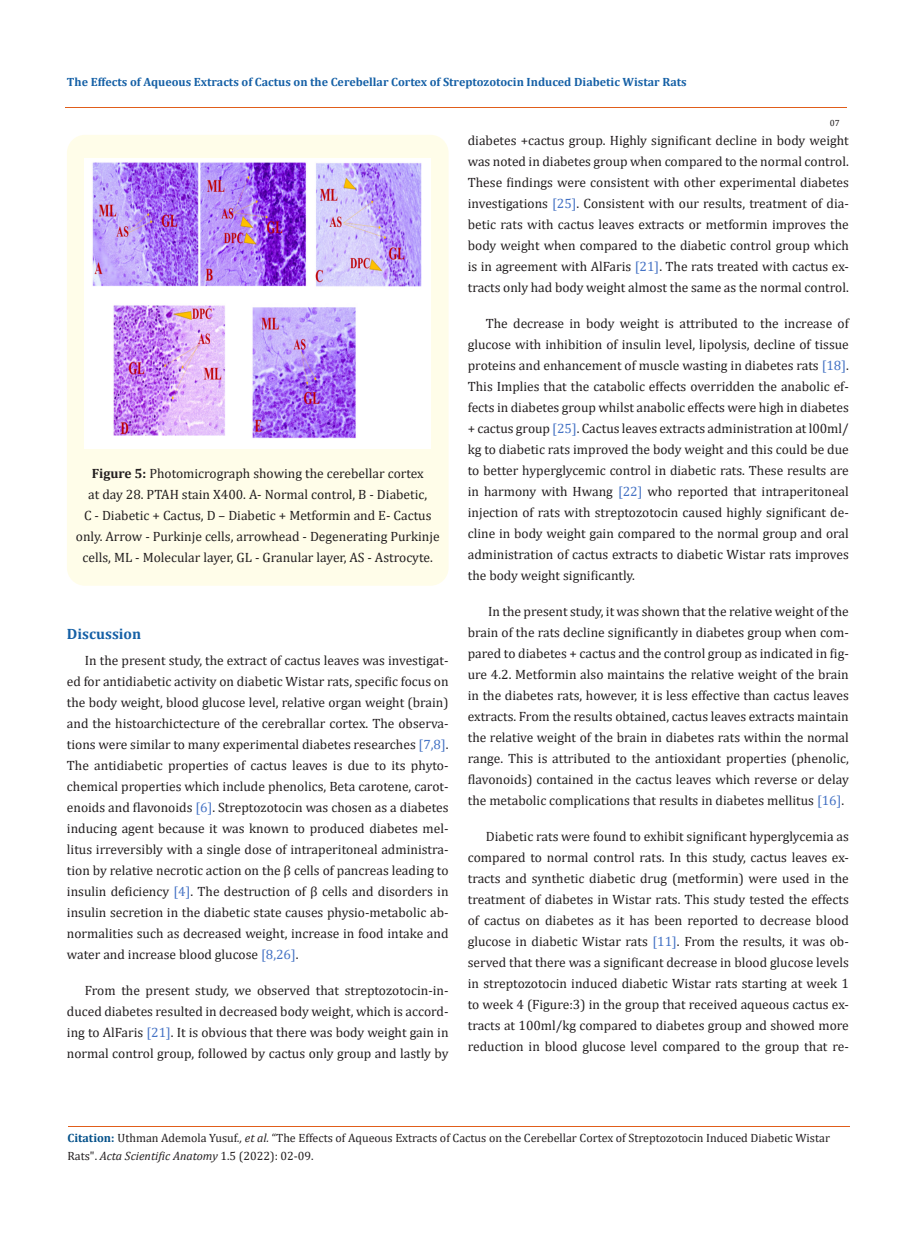
<style>
.page{position:relative;width:917px;height:1242px;background:#fff}
.page>*{position:absolute;margin:0;border:0;box-sizing:border-box;transform-origin:0 0}
.t1{font:700 15px "Cambria";color:#1560a6}
.t2{font:13.5px/21px "Cambria";color:#231f20;text-align:justify}
.t3{font:12px/18px "Cambria";color:#231f20}
.t4{font:700 12px "Cambria";color:#1560a6}
.t5{font:9px "Cambria";color:#231f20}
.s1{font-weight:700}
.s2{color:#4472c4}
.s3{font-weight:700;color:#035089}
.s4{font-style:italic}
</style>
<div class="page">
<hr style="left:65px;top:108px;width:782px;height:1px;background:#e05d1a">
<hr style="left:68px;top:1126px;width:781px;height:1px;background:#e05d1a">
<div style="left:67px;top:135px;width:381px;height:451px;background:#fffde9;border-radius:18px"></div>
<img style="left:85px;top:159px;width:346px;height:289px">
<p class="t4" style="left:67px;top:73px;width:621px">The Effects of Aqueous Extracts of Cactus on the Cerebellar Cortex of Streptozotocin Induced Diabetic Wistar Rats</p>
<p class="t5" style="left:829px;top:118px;width:11px">07</p>
<p class="t2" style="left:76px;top:463px;width:365px;text-align:center"><span class="s1">Figure 5:</span> Photomicrograph showing the cerebellar cortex<br>at day 28. PTAH stain X400. A- Normal control, B - Diabetic,<br>C - Diabetic + Cactus, D – Diabetic + Metformin and E- Cactus only. Arrow - Purkinje cells, arrowhead - Degenerating Purkinje cells, ML - Molecular layer, GL - Granular layer, AS - Astrocyte.</p>
<p class="t1" style="left:67px;top:624px;width:76px">Discussion</p>
<p class="t2" style="left:67px;top:650px;width:383px;text-indent:18px">In the present study, the extract of cactus leaves was investigat&shy;ed for antidiabetic activity on diabetic Wistar rats, specific focus on the body weight, blood glucose level, relative organ weight (brain) and the histoarchictecture of the cerebrallar cortex. The observa&shy;tions were similar to many experimental diabetes researches <span class="s2">[7,8]</span>.<br>The antidiabetic properties of cactus leaves is due to its phyto&shy;chemical properties which include phenolics, Beta carotene, carot&shy;enoids and flavonoids <span class="s2">[6]</span>. Streptozotocin was chosen as a diabetes inducing agent because it was known to produced diabetes mel&shy;litus irreversibly with a single dose of intraperitoneal administra&shy;tion by relative necrotic action on the β cells of pancreas leading to insulin deficiency <span class="s2">[4]</span>. The destruction of β cells and disorders in insulin secretion in the diabetic state causes physio-metabolic ab&shy;normalities such as decreased weight, increase in food intake and water and increase blood glucose <span class="s2">[8,26]</span>.</p>
<p class="t2" style="left:67px;top:980px;width:383px;text-indent:18px">From the present study, we observed that streptozotocin-in&shy;duced diabetes resulted in decreased body weight, which is accord&shy;ing to AlFaris <span class="s2">[21]</span>. It is obvious that there was body weight gain in normal control group, followed by cactus only group and lastly by</p>
<p class="t2" style="left:468px;top:130px;width:382px">diabetes +cactus group. Highly significant decline in body weight was noted in diabetes group when compared to the normal control.<br>These findings were consistent with other experimental diabetes investigations <span class="s2">[25]</span>. Consistent with our results, treatment of dia&shy;betic rats with cactus leaves extracts or metformin improves the body weight when compared to the diabetic control group which is in agreement with AlFaris <span class="s2">[21]</span>. The rats treated with cactus ex&shy;tracts only had body weight almost the same as the normal control.</p>
<p class="t2" style="left:468px;top:313px;width:382px;text-indent:18px">The decrease in body weight is attributed to the increase of glucose with inhibition of insulin level, lipolysis, decline of tissue proteins and enhancement of muscle wasting in diabetes rats <span class="s2">[18]</span>.<br>This Implies that the catabolic effects overridden the anabolic ef&shy;fects in diabetes group whilst anabolic effects were high in diabetes + cactus group <span class="s2">[25]</span>. Cactus leaves extracts administration at l00ml/ kg to diabetic rats improved the body weight and this could be due to better hyperglycemic control in diabetic rats. These results are in harmony with Hwang <span class="s2">[22]</span> who reported that intraperitoneal injection of rats with streptozotocin caused highly significant de&shy;cline in body weight gain compared to the normal group and oral administration of cactus extracts to diabetic Wistar rats improves the body weight significantly.</p>
<p class="t2" style="left:468px;top:601px;width:382px;text-indent:20px">In the present study, it was shown that the relative weight of the brain of the rats decline significantly in diabetes group when com&shy;pared to diabetes + cactus and the control group as indicated in fig&shy;ure 4.2. Metformin also maintains the relative weight of the brain in the diabetes rats, however, it is less effective than cactus leaves extracts. From the results obtained, cactus leaves extracts maintain the relative weight of the brain in diabetes rats within the normal range. This is attributed to the antioxidant properties (phenolic, flavonoids) contained in the cactus leaves which reverse or delay the metabolic complications that results in diabetes mellitus <span class="s2">[16]</span>.</p>
<p class="t2" style="left:468px;top:826px;width:382px;text-indent:18px">Diabetic rats were found to exhibit significant hyperglycemia as compared to normal control rats. In this study, cactus leaves ex&shy;tracts and synthetic diabetic drug (metformin) were used in the treatment of diabetes in Wistar rats. This study tested the effects of cactus on diabetes as it has been reported to decrease blood glucose in diabetic Wistar rats <span class="s2">[11]</span>. From the results, it was ob&shy;served that there was a significant decrease in blood glucose levels in streptozotocin induced diabetic Wistar rats starting at week 1 to week 4 (Figure:3) in the group that received aqueous cactus ex&shy;tracts at 100ml/kg compared to diabetes group and showed more reduction in blood glucose level compared to the group that re-</p>
<p class="t3" style="left:68px;top:1129px;width:764px"><span class="s3">Citation:</span> Uthman Ademola Yusuf<span class="s4">., et al.</span> “The Effects of Aqueous Extracts of Cactus on the Cerebellar Cortex of Streptozotocin Induced Diabetic Wistar<br>Rats". <span class="s4">Acta Scientific Anatomy</span> 1.5 (2022): 02-09.</p>
</div>
